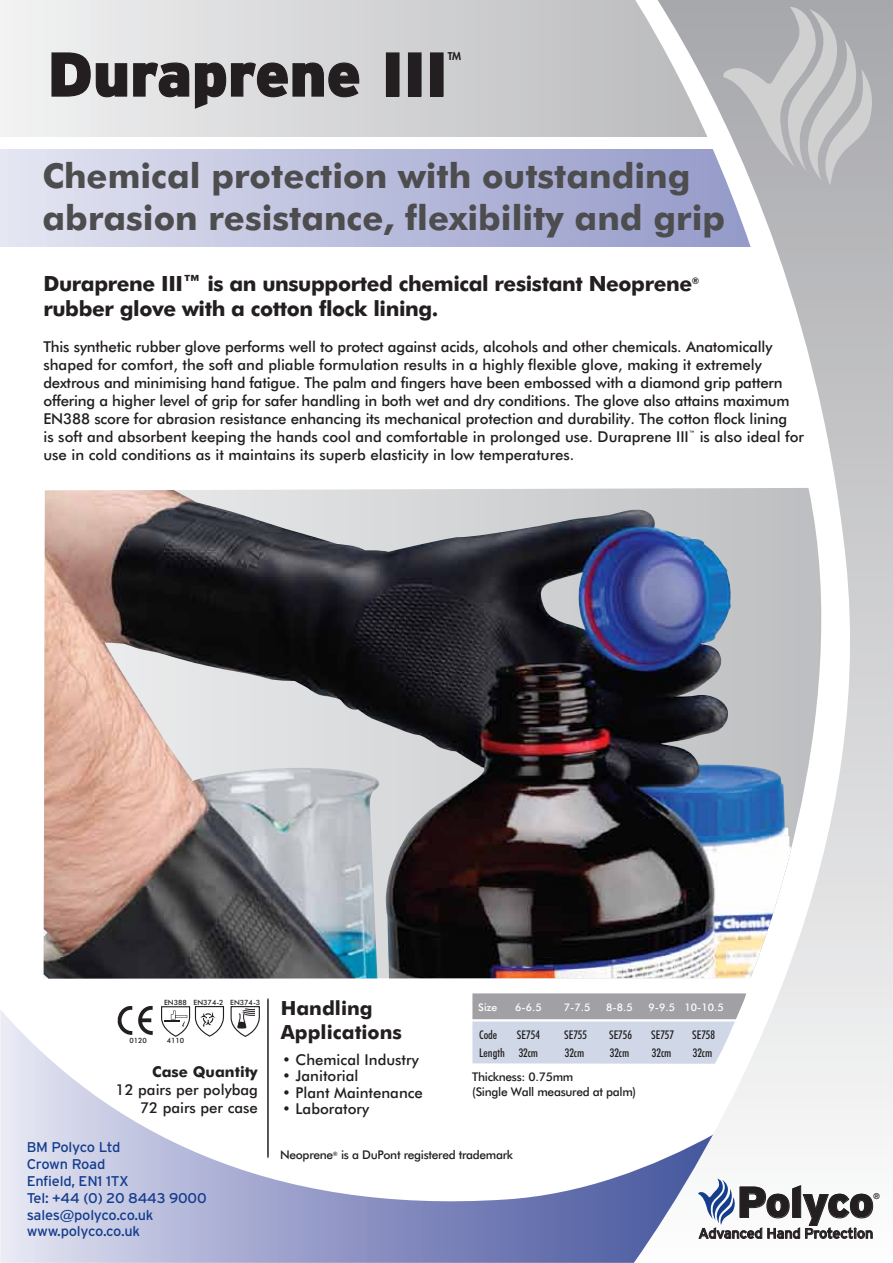
<style>
.page{position:relative;width:893px;height:1263px;background:#fff}
.page>*{position:absolute;margin:0;border:0;box-sizing:border-box;transform-origin:0 0}
.t1{font:900 61.5px "Interstate";color:#231f20}
.t2{font:900 43.35px "Interstate";letter-spacing:-.03em;color:#231f20}
.t3{font:700 34.5px/42px "Futura BT";color:#4d4d4f}
.t4{font:700 21px "Futura BT";letter-spacing:-.02em;color:#231f20}
.t5{font:700 19.5px/23.4px "Futura BT";color:#231f20}
.t6{font:500 15px/18px "Futura BT";letter-spacing:-.01em;color:#231f20}
.t7{font:700 15px "Futura BT";color:#231f20}
.t8{font:14.1px/17px "Interstate";letter-spacing:-.015em;color:#143d8d}
.t9{font:14.1px "Interstate";letter-spacing:-.015em;color:#231f20}
.t10{font:500 12px/14.4px "Futura BT";letter-spacing:-.025em;color:#231f20}
.t11{font:500 condensed 12px "Futura BT";color:#231f20}
.t12{font:500 10.5px "Futura BT";color:#fff}
.t13{font:800 10.5px "Futura";color:#231f20}
.t14{font:700 9px "Futura BT";color:#231f20}
.t15{font:800 7.65px "Futura";color:#231f20}
.t16{font:500 7.2px "Futura BT";color:#231f20}
.s1{font-size:22.5px}
.s2{font-family:"Futura BT";font-weight:500}
</style>
<div class="page">
<svg style="left:567px;top:0;width:67px;height:247px;background:#b8bacc"></svg>
<img style="left:0;top:1007px;width:634px;height:256px">
<img style="left:634px;top:0;width:259px;height:1263px">
<svg style="left:723px;top:7px;width:152px;height:178px;background:#bbbcbe"></svg>
<svg style="left:284px;top:488px;width:573px;height:491px"></svg>
<img style="left:44px;top:490px;width:747px;height:489px">
<svg style="left:138px;top:1006px;width:15px;height:29px"></svg>
<svg style="left:118px;top:1006px;width:14px;height:29px"></svg>
<svg style="left:160px;top:1006px;width:100px;height:32px"></svg>
<svg style="left:698px;top:1179px;width:175px;height:60px"></svg>
<svg style="left:51px;top:52px;width:309px;height:58px;background:#ceced0"></svg>
<div style="left:386px;top:52px;width:13px;height:45px;border:1px solid #231f20"></div>
<div style="left:408px;top:52px;width:14px;height:45px;border:1px solid #231f20"></div>
<div style="left:430px;top:52px;width:14px;height:45px;border:1px solid #231f20"></div>
<svg style="left:267px;top:998px;width:2px;height:160px"></svg>
<svg style="left:472px;top:993px;width:274px;height:71px;background:#c3c7d1"></svg>
<h1 class="t1" style="left:48px;top:39px;width:402px">Duraprene III</h1>
<p class="t13" style="left:448px;top:49px;width:15px">TM</p>
<h3 class="t3" style="left:42px;top:155px;width:684px">Chemical protection with outstanding abrasion resistance, flexibility and grip</h3>
<h3 class="t4" style="left:43px;top:271px;width:650px">Duraprene III<span class="s1">™</span> is an unsupported chemical resistant Neoprene</h3>
<p class="t14" style="left:692px;top:275px;width:9px">®</p>
<h3 class="t4" style="left:43px;top:296px;width:397px">rubber glove with a cotton flock lining.</h3>
<p class="t6" style="left:43px;top:337px;width:762px">This synthetic rubber glove performs well to protect against acids, alcohols and other chemicals. Anatomically shaped for comfort, the soft and pliable formulation results in a highly flexible glove, making it extremely dextrous and minimising hand fatigue. The palm and fingers have been embossed with a diamond grip pattern offering a higher level of grip for safer handling in both wet and dry conditions. The glove also attains maximum EN388 score for abrasion resistance enhancing its mechanical protection and durability. The cotton flock lining<br>is soft and absorbent keeping the hands cool and comfortable in prolonged use. Duraprene III<sup>™</sup> is also ideal for use in cold conditions as it maintains its superb elasticity in low temperatures.</p>
<p class="t16" style="left:164px;top:997px;width:98px">EN388 EN374-2 EN374-3</p>
<p class="t16" style="left:129px;top:1036px;width:19px">0120</p>
<p class="t16" style="left:167px;top:1036px;width:19px">4110</p>
<p class="t7" style="left:152px;top:1062px;width:107px">Case Quantity</p>
<p class="t6" style="left:116px;top:1080px;width:144px;text-align:right">12 pairs per polybag<br>72 pairs per case</p>
<p class="t8" style="left:27px;top:1138px;width:182px">BM Polyco Ltd<br>Crown Road<br>Enfield, EN1 1TX<br>Tel: +44 (0) 20 8443 9000 sales<span class="s2">@</span>polyco.co.uk www.polyco.co.uk</p>
<h3 class="t5" style="left:281px;top:996px;width:123px">Handling<br>Applications</h3>
<p class="t6" style="left:282px;top:1050px;width:138px">• Chemical Industry</p>
<p class="t6" style="left:282px;top:1066px;width:78px">• Janitorial</p>
<p class="t6" style="left:282px;top:1083px;width:142px">• Plant Maintenance</p>
<p class="t6" style="left:282px;top:1099px;width:88px">• Laboratory</p>
<p class="t12" style="left:478px;top:1001px;width:65px">Size 6-6.5</p>
<p class="t12" style="left:564px;top:1001px;width:28px">7-7.5</p>
<p class="t12" style="left:606px;top:1001px;width:28px">8-8.5</p>
<p class="t12" style="left:649px;top:1001px;width:77px">9-9.5 10-10.5</p>
<p class="t11" style="left:479px;top:1027px;width:20px">Code</p>
<p class="t11" style="left:517px;top:1027px;width:25px">SE754</p>
<p class="t11" style="left:564px;top:1027px;width:25px">SE755</p>
<p class="t11" style="left:609px;top:1027px;width:25px">SE756</p>
<p class="t11" style="left:651px;top:1027px;width:25px">SE757</p>
<p class="t11" style="left:692px;top:1027px;width:25px">SE758</p>
<p class="t11" style="left:479px;top:1045px;width:61px">Length 32cm</p>
<p class="t11" style="left:565px;top:1045px;width:21px">32cm</p>
<p class="t11" style="left:610px;top:1045px;width:21px">32cm</p>
<p class="t11" style="left:652px;top:1045px;width:21px">32cm</p>
<p class="t11" style="left:693px;top:1045px;width:21px">32cm</p>
<p class="t10" style="left:472px;top:1069px;width:165px">Thickness: 0.75mm<br>(Single Wall measured at palm)</p>
<p class="t10" style="left:280px;top:1147px;width:234px">Neoprene<sup>®</sup> is a DuPont registered trademark</p>
<h2 class="t2" style="left:737px;top:1177px;width:139px">Polyco</h2>
<p class="t15" style="left:873px;top:1191px;width:8px">®</p>
<p class="t9" style="left:698px;top:1225px;width:176px">Advanced Hand Protection</p>
</div>
